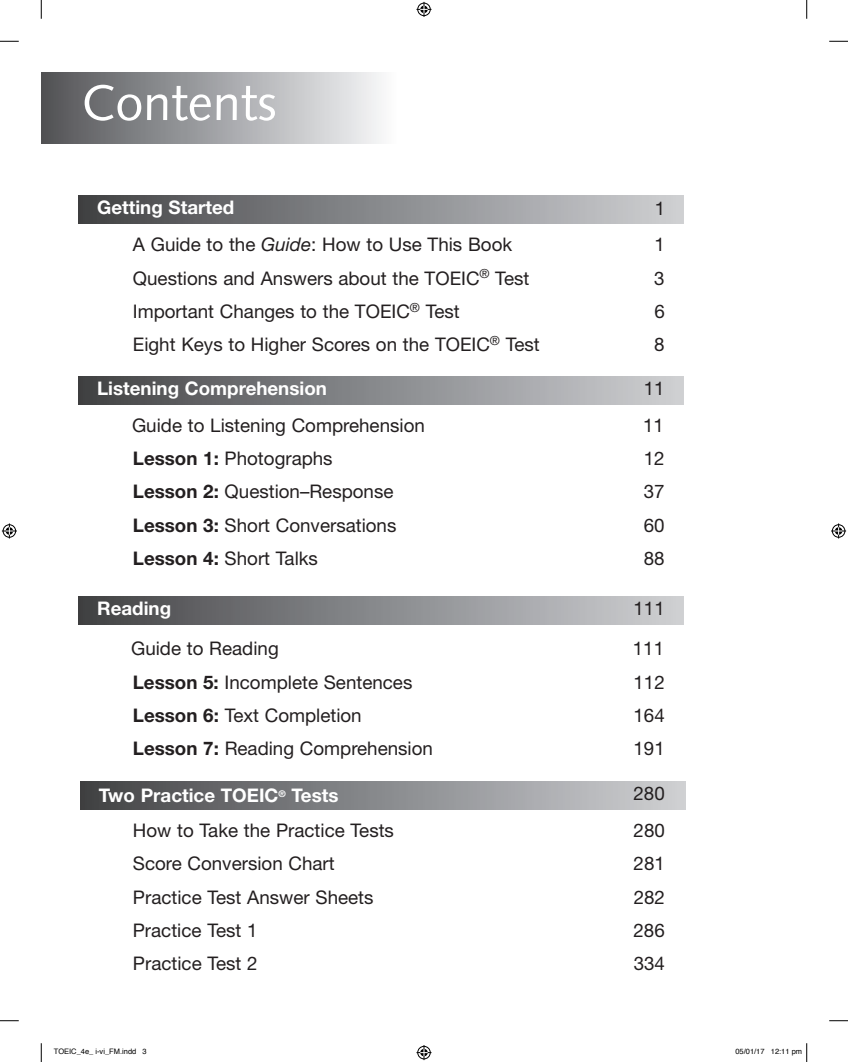
<style>
.page{position:relative;width:848px;height:1062px;background:#fff}
.page>*{position:absolute;margin:0;border:0;box-sizing:border-box;transform-origin:0 0}
.t1{font:50px "Syntax LT Std";color:#fff}
.t2{font:18.75px/37.2px "Helvetica Neue LT Std";color:#231f20}
.t3{font:700 18.75px "Helvetica Neue LT Std";color:#fff}
.t4{font:7.5px "Helvetica";color:#000}
.s1{font-weight:700;color:#fff}
.s2{font-style:italic}
.s3{font-weight:700}
</style>
<div class="page">
<div style="left:80px;top:781px;width:605px;height:28px;background:linear-gradient(to right,#424345,#cfd1d4)"></div>
<div style="left:41px;top:72px;width:357px;height:71px;background:linear-gradient(to right,#515255,#fafbfd)"></div>
<div style="left:78px;top:195px;width:606px;height:28px;background:linear-gradient(to right,#424345,#cfd1d4)"></div>
<div style="left:78px;top:376px;width:605px;height:28px;background:linear-gradient(to right,#424345,#cfd1d4)"></div>
<div style="left:78px;top:596px;width:606px;height:28px;background:linear-gradient(to right,#424345,#cfd1d4)"></div>
<svg style="left:0;top:40px;width:19px;height:2px"></svg>
<svg style="left:829px;top:40px;width:19px;height:2px"></svg>
<svg style="left:0;top:1020px;width:19px;height:1px"></svg>
<svg style="left:829px;top:1020px;width:19px;height:1px"></svg>
<svg style="left:40px;top:0;width:2px;height:19px"></svg>
<svg style="left:40px;top:1043px;width:2px;height:18px"></svg>
<svg style="left:806px;top:0;width:1px;height:19px"></svg>
<svg style="left:416px;top:2px;width:15px;height:15px"></svg>
<svg style="left:416px;top:1045px;width:15px;height:14px"></svg>
<svg style="left:2px;top:523px;width:15px;height:15px"></svg>
<svg style="left:831px;top:523px;width:15px;height:15px"></svg>
<svg style="left:806px;top:1043px;width:1px;height:18px"></svg>
<h1 class="t1" style="left:82px;top:73px;width:196px">Contents</h1>
<p class="t2" style="left:133px;top:188px;width:381px;text-indent:-36px"><span class="s1">Getting Started<br></span>A Guide to the <span class="s2">Guide</span>: How to Use This Book</p>
<p class="t2" style="left:654px;top:189px;width:12px">1</p>
<p class="t2" style="left:654px;top:226px;width:12px">1</p>
<p class="t2" style="left:133px;top:259px;width:398px">Questions and Answers about the TOEIC<sup>®</sup> Test</p>
<p class="t2" style="left:654px;top:259px;width:12px">3</p>
<p class="t2" style="left:133px;top:292px;width:328px">Important Changes to the TOEIC<sup>®</sup> Test</p>
<p class="t2" style="left:654px;top:292px;width:12px">6</p>
<p class="t2" style="left:133px;top:325px;width:408px">Eight Keys to Higher Scores on the TOEIC<sup>®</sup> Test</p>
<p class="t2" style="left:654px;top:325px;width:12px">8</p>
<p class="t3" style="left:97px;top:377px;width:231px">Listening Comprehension</p>
<p class="t2" style="left:643px;top:369px;width:22px">11</p>
<p class="t2" style="left:132px;top:406px;width:294px">Guide to Listening Comprehension</p>
<p class="t2" style="left:643px;top:406px;width:22px">11</p>
<p class="t2" style="left:133px;top:439px;width:201px"><span class="s3">Lesson 1:</span> Photographs</p>
<p class="t2" style="left:643px;top:439px;width:22px">12</p>
<p class="t2" style="left:133px;top:473px;width:262px"><span class="s3">Lesson 2:</span> Question–Response</p>
<p class="t2" style="left:644px;top:473px;width:22px">37</p>
<p class="t2" style="left:133px;top:506px;width:265px"><span class="s3">Lesson 3:</span> Short Conversations</p>
<p class="t2" style="left:643px;top:506px;width:22px">60</p>
<p class="t2" style="left:133px;top:539px;width:186px"><span class="s3">Lesson 4:</span> Short Talks</p>
<p class="t2" style="left:643px;top:539px;width:22px">88</p>
<p class="t3" style="left:97px;top:597px;width:75px">Reading</p>
<p class="t2" style="left:633px;top:589px;width:33px">111</p>
<p class="t2" style="left:131px;top:629px;width:149px">Guide to Reading</p>
<p class="t2" style="left:633px;top:629px;width:33px">111</p>
<p class="t2" style="left:133px;top:663px;width:281px"><span class="s3">Lesson 5:</span> Incomplete Sentences</p>
<p class="t2" style="left:633px;top:663px;width:33px">112</p>
<p class="t2" style="left:133px;top:696px;width:230px"><span class="s3">Lesson 6:</span> Text Completion</p>
<p class="t2" style="left:633px;top:696px;width:33px">164</p>
<p class="t2" style="left:133px;top:729px;width:301px"><span class="s3">Lesson 7:</span> Reading Comprehension</p>
<p class="t2" style="left:633px;top:729px;width:33px">191</p>
<p class="t3" style="left:99px;top:783px;width:241px">Two Practice TOEIC<sup>®</sup> Tests</p>
<p class="t2" style="left:633px;top:774px;width:33px">280</p>
<p class="t2" style="left:133px;top:811px;width:262px">How to Take the Practice Tests</p>
<p class="t2" style="left:633px;top:811px;width:33px">280</p>
<p class="t2" style="left:133px;top:844px;width:203px">Score Conversion Chart</p>
<p class="t2" style="left:633px;top:844px;width:33px">281</p>
<p class="t2" style="left:133px;top:877px;width:242px">Practice Test Answer Sheets</p>
<p class="t2" style="left:633px;top:877px;width:33px">282</p>
<p class="t2" style="left:133px;top:911px;width:126px">Practice Test 1</p>
<p class="t2" style="left:633px;top:911px;width:33px">286</p>
<p class="t2" style="left:133px;top:944px;width:126px">Practice Test 2</p>
<p class="t2" style="left:633px;top:944px;width:33px">334</p>
<p class="t4" style="left:54px;top:1045px;width:94px">TOEIC_4e_ i-vi_FM.indd 3</p>
<p class="t4" style="left:735px;top:1045px;width:68px">05/01/17 12:11 pm</p>
</div>
